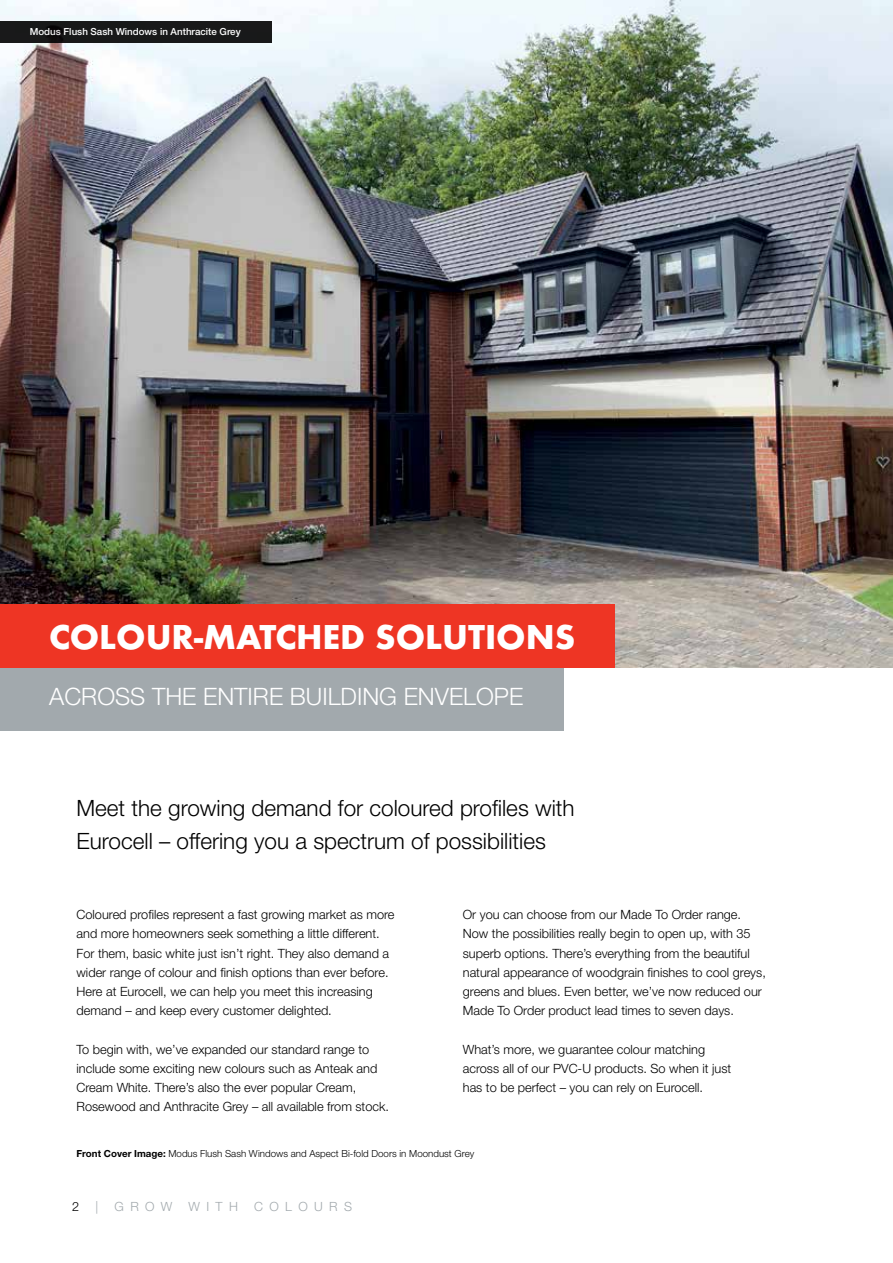
<style>
.page{position:relative;width:893px;height:1263px;background:#fff}
.page>*{position:absolute;margin:0;border:0;box-sizing:border-box;transform-origin:0 0}
.t1{font:36px "Futura Bld";color:#fff}
.t2{font:300 24px "Helvetica Neue LT Std";color:#fff}
.t3{font:300 22.5px/33px "Helvetica Neue LT Std";color:#000}
.t4{font:300 12.75px/19.2px "Helvetica Neue LT Std";color:#000}
.t5{font:300 12.75px "Helvetica Neue LT Std";letter-spacing:.5em;color:#a2a9ad}
.t6{font:300 9.75px "Helvetica Neue LT Std";color:#000}
.t7{font:500 9.75px "Helvetica Neue LT Std";color:#fff}
.s1{font-weight:700}
</style>
<div class="page">
<img style="left:0;top:0;width:893px;height:667px">
<div style="left:0;top:667px;width:563px;height:64px;background:#a2a9ad"></div>
<div style="left:0;top:604px;width:614px;height:63px;background:#ee3524"></div>
<div style="left:0;top:21px;width:272px;height:22px;background:#181919"></div>
<p class="t7" style="left:30px;top:26px;width:212px">Modus Flush Sash Windows in Anthracite Grey</p>
<h1 class="t1" style="left:49px;top:613px;width:527px">COLOUR-MATCHED SOLUTIONS</h1>
<h2 class="t2" style="left:49px;top:682px;width:475px">ACROSS THE ENTIRE BUILDING ENVELOPE</h2>
<h3 class="t3" style="left:77px;top:790px;width:500px">Meet the growing demand for coloured profiles with<br>Eurocell – offering you a spectrum of possibilities</h3>
<p class="t4" style="left:77px;top:905px;width:319px">Coloured profiles represent a fast growing market as more and more homeowners seek something a little different.<br>For them, basic white just isn’t right. They also demand a wider range of colour and finish options than ever before.<br>Here at Eurocell, we can help you meet this increasing demand – and keep every customer delighted.</p>
<p class="t4" style="left:77px;top:1039px;width:314px">To begin with, we’ve expanded our standard range to include some exciting new colours such as Anteak and Cream White. There’s also the ever popular Cream, Rosewood and Anthracite Grey – all available from stock.</p>
<p class="t4" style="left:463px;top:905px;width:305px">Or you can choose from our Made To Order range.<br>Now the possibilities really begin to open up, with 35 superb options. There’s everything from the beautiful natural appearance of woodgrain finishes to cool greys, greens and blues. Even better, we’ve now reduced our Made To Order product lead times to seven days.</p>
<p class="t4" style="left:463px;top:1039px;width:270px">What’s more, we guarantee colour matching across all of our PVC-U products. So when it just has to be perfect – you can rely on Eurocell.</p>
<p class="t6" style="left:77px;top:1147px;width:399px"><span class="s1">Front Cover Image:</span> Modus Flush Sash Windows and Aspect Bi-fold Doors in Moondust Grey</p>
<p class="t4" style="left:72px;top:1197px;width:9px">2</p>
<p class="t5" style="left:96px;top:1199px;width:4px">|</p>
<p class="t5" style="left:115px;top:1199px;width:59px">GROW</p>
<p class="t5" style="left:189px;top:1199px;width:51px">WITH</p>
<p class="t5" style="left:254px;top:1199px;width:99px">COLOURS</p>
</div>
